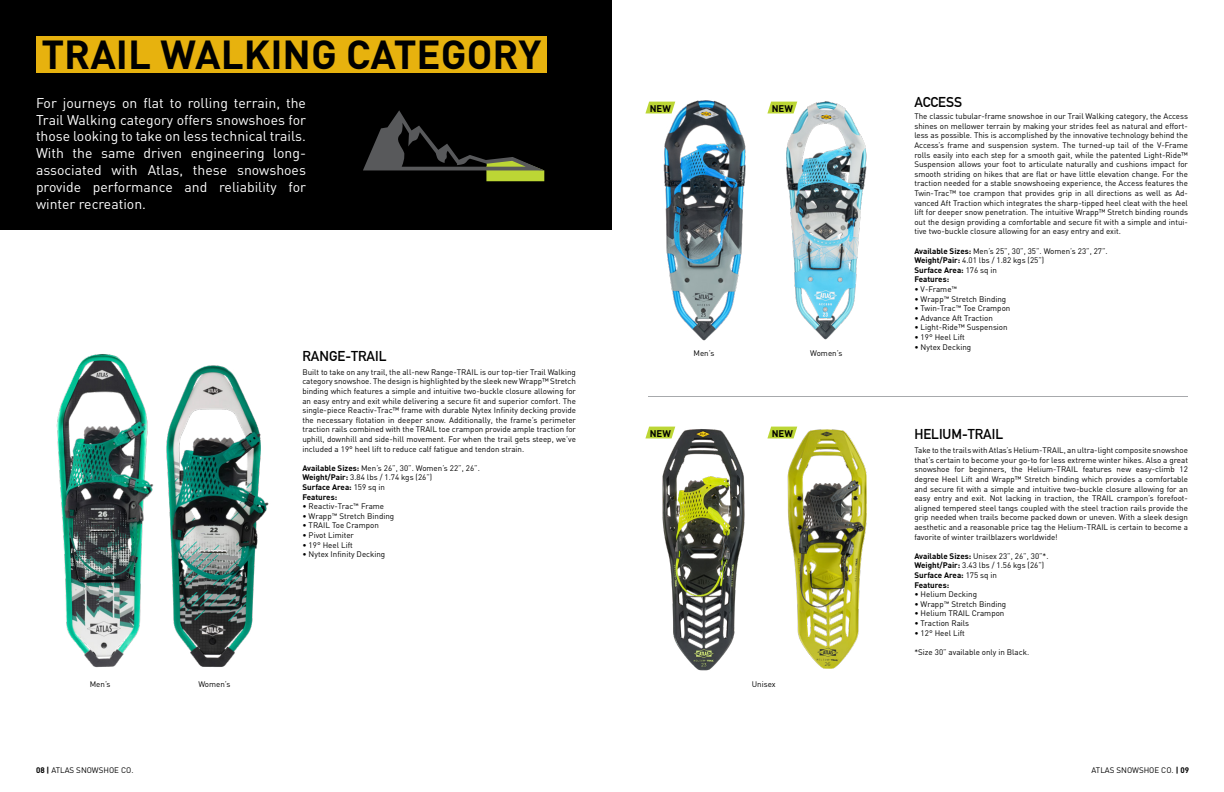
<style>
.page{position:relative;width:1224px;height:792px;background:#fff}
.page>*{position:absolute;margin:0;border:0;box-sizing:border-box;transform-origin:0 0}
.t1{font:700 40px "DIN";color:#000}
.t2{font:14px/16.8px "DIN";color:#fff;text-align:justify}
.t3{font:700 14px "DIN Alternate";color:#000}
.t4{font:700 9.6px "DIN";color:#000}
.t5{font:8px/9.6px "DIN";color:#000;text-align:justify}
.t6{font:700 8px/9.6px "DIN";color:#000}
.s1{font-weight:700}
.s2{font-family:"Brandon Grotesque"}
.s3{font-weight:400}
</style>
<div class="page">
<img style="left:56px;top:354px;width:84px;height:314px">
<img style="left:140px;top:365px;width:129px;height:302px">
<div style="left:0;top:0;width:612px;height:230px;background:#000"></div>
<div style="left:36px;top:36px;width:510px;height:37px;background:#e7b20e"></div>
<img style="left:661px;top:429px;width:84px;height:242px">
<img style="left:659px;top:100px;width:87px;height:241px">
<img style="left:781px;top:102px;width:86px;height:238px">
<img style="left:779px;top:429px;width:88px;height:240px">
<hr style="left:648px;top:396px;width:540px;height:1px;background:#a7a9ac">
<svg style="left:363px;top:110px;width:181px;height:71px"></svg>
<svg style="left:767px;top:102px;width:30px;height:11px"></svg>
<svg style="left:645px;top:102px;width:30px;height:11px"></svg>
<svg style="left:767px;top:427px;width:30px;height:11px"></svg>
<svg style="left:645px;top:427px;width:30px;height:11px"></svg>
<h1 class="t1" style="left:41px;top:29px;width:502px">TRAIL WALKING CATEGORY</h1>
<p class="t2" style="left:36px;top:94px;width:272px">For journeys on flat to rolling terrain, the Trail Walking category offers snowshoes for those looking to take on less technical trails.<br>With the same driven engineering long&shy;associated with Atlas, these snowshoes provide performance and reliability for winter recreation.</p>
<h2 class="t3" style="left:302px;top:345px;width:86px">RANGE-TRAIL</h2>
<p class="t5" style="left:90px;top:680px;width:22px">Men’s</p>
<p class="t5" style="left:36px;top:766px;width:99px"><span class="s1">08 |</span> ATLAS SNOWSHOE CO.</p>
<p class="t5" style="left:198px;top:680px;width:34px">Women’s</p>
<p class="t5" style="left:302px;top:367px;width:275px">Built to take on any trail, the all-new Range-TRAIL is our top-tier Trail Walking category snowshoe. The design is highlighted by the sleek new Wrapp™ Stretch binding which features a simple and intuitive two-buckle closure allowing for an easy entry and exit while delivering a secure fit and superior comfort. The single-piece Reactiv-Trac™ frame with durable Nytex Infinity decking provide the necessary flotation in deeper snow. Additionally, the frame’s perimeter traction rails combined with the TRAIL toe crampon provide ample traction for uphill, downhill and side-hill movement. For when the trail gets steep, we’ve included a 19° heel lift to reduce calf fatigue and tendon strain.</p>
<p class="t5" style="left:302px;top:463px;width:179px;text-align:left"><span class="s1">Available Sizes:</span> Men’s 26”, 30”. Women’s 22”, 26”.<br><span class="s1">Weight/Pair:</span> 3.84 lbs / 1.74 kgs (26”)<br><span class="s1">Surface Area:</span> 159 sq in<br><span class="s1">Features:</span></p>
<p class="t5" style="left:302px;top:501px;width:83px">• Reactiv-Trac<span class="s2">™</span> Frame</p>
<p class="t5" style="left:302px;top:511px;width:93px">• Wrapp<span class="s2">™</span> Stretch Binding</p>
<p class="t5" style="left:302px;top:521px;width:78px">• TRAIL Toe Crampon</p>
<p class="t5" style="left:302px;top:530px;width:53px">• Pivot Limiter</p>
<p class="t5" style="left:302px;top:540px;width:52px">• 19° Heel Lift</p>
<p class="t5" style="left:302px;top:549px;width:84px">• Nytex Infinity Decking</p>
<p class="t4" style="left:650px;top:102px;width:23px">NEW</p>
<p class="t4" style="left:772px;top:102px;width:23px">NEW</p>
<p class="t5" style="left:694px;top:348px;width:22px">Men’s</p>
<p class="t5" style="left:810px;top:348px;width:34px">Women’s</p>
<p class="t4" style="left:650px;top:427px;width:23px">NEW</p>
<p class="t4" style="left:772px;top:427px;width:23px">NEW</p>
<p class="t5" style="left:752px;top:680px;width:25px">Unisex</p>
<h2 class="t3" style="left:914px;top:91px;width:49px">ACCESS</h2>
<p class="t5" style="left:914px;top:111px;width:275px">The classic tubular-frame snowshoe in our Trail Walking category, the Access shines on mellower terrain by making your strides feel as natural and effort&shy;less as possible. This is accomplished by the innovative technology behind the Access’s frame and suspension system. The turned-up tail of the V-Frame rolls easily into each step for a smooth gait, while the patented Light-Ride™ Suspension allows your foot to articulate naturally and cushions impact for smooth striding on hikes that are flat or have little elevation change. For the traction needed for a stable snowshoeing experience, the Access features the Twin-Trac™ toe crampon that provides grip in all directions as well as Ad&shy;vanced Aft Traction which integrates the sharp-tipped heel cleat with the heel lift for deeper snow penetration. The intuitive Wrapp™ Stretch binding rounds out the design providing a comfortable and secure fit with a simple and intui&shy;tive two-buckle closure allowing for an easy entry and exit.</p>
<p class="t5" style="left:914px;top:246px;width:195px;text-align:left"><span class="s1">Available Sizes:</span> Men’s 25”, 30”, 35”. Women’s 23”, 27”.<br><span class="s1">Weight/Pair:</span> 4.01 lbs / 1.82 kgs (25”)<br><span class="s1">Surface Area:</span> 176 sq in<br><span class="s1">Features:</span></p>
<p class="t5" style="left:914px;top:284px;width:44px">• V-Frame<span class="s2">™</span></p>
<p class="t5" style="left:914px;top:294px;width:93px">• Wrapp<span class="s2">™</span> Stretch Binding</p>
<p class="t5" style="left:914px;top:303px;width:98px">• Twin-Trac<span class="s2">™</span> Toe Crampon</p>
<p class="t5" style="left:914px;top:313px;width:80px">• Advance Aft Traction</p>
<p class="t5" style="left:914px;top:323px;width:95px">• Light-Ride™ Suspension</p>
<p class="t5" style="left:914px;top:332px;width:52px">• 19° Heel Lift</p>
<p class="t5" style="left:914px;top:342px;width:58px">• Nytex Decking</p>
<h2 class="t3" style="left:914px;top:423px;width:90px">HELIUM-TRAIL</h2>
<p class="t5" style="left:914px;top:445px;width:275px">Take to the trails with Atlas’s Helium-TRAIL, an ultra-light composite snowshoe that’s certain to become your go-to for less extreme winter hikes. Also a great snowshoe for beginners, the Helium-TRAIL features new easy-climb 12 degree Heel Lift and Wrapp™ Stretch binding which provides a comfortable and secure fit with a simple and intuitive two-buckle closure allowing for an easy entry and exit. Not lacking in traction, the TRAIL crampon’s forefoot&shy;aligned tempered steel tangs coupled with the steel traction rails provide the grip needed when trails become packed down or uneven. With a sleek design aesthetic and a reasonable price tag the Helium-TRAIL is certain to become a favorite of winter trailblazers worldwide!</p>
<p class="t6" style="left:914px;top:551px;width:136px">Available Sizes: <span class="s3">Unisex 23”, 26”, 30”*.<br></span>Weight/Pair: <span class="s3">3.43 lbs / 1.56 kgs (26”)<br></span>Surface Area: <span class="s3">175 sq in<br></span>Features:</p>
<p class="t5" style="left:914px;top:589px;width:64px">• Helium Decking</p>
<p class="t5" style="left:914px;top:599px;width:93px">• Wrapp<span class="s2">™</span> Stretch Binding</p>
<p class="t5" style="left:914px;top:609px;width:92px">• Helium TRAIL Crampon</p>
<p class="t5" style="left:914px;top:618px;width:56px">• Traction Rails</p>
<p class="t5" style="left:914px;top:628px;width:52px">• 12° Heel Lift</p>
<p class="t5" style="left:914px;top:647px;width:116px">*Size 30” available only in Black.</p>
<p class="t5" style="left:1092px;top:766px;width:99px">ATLAS SNOWSHOE CO. <span class="s1">| 09</span></p>
</div>
